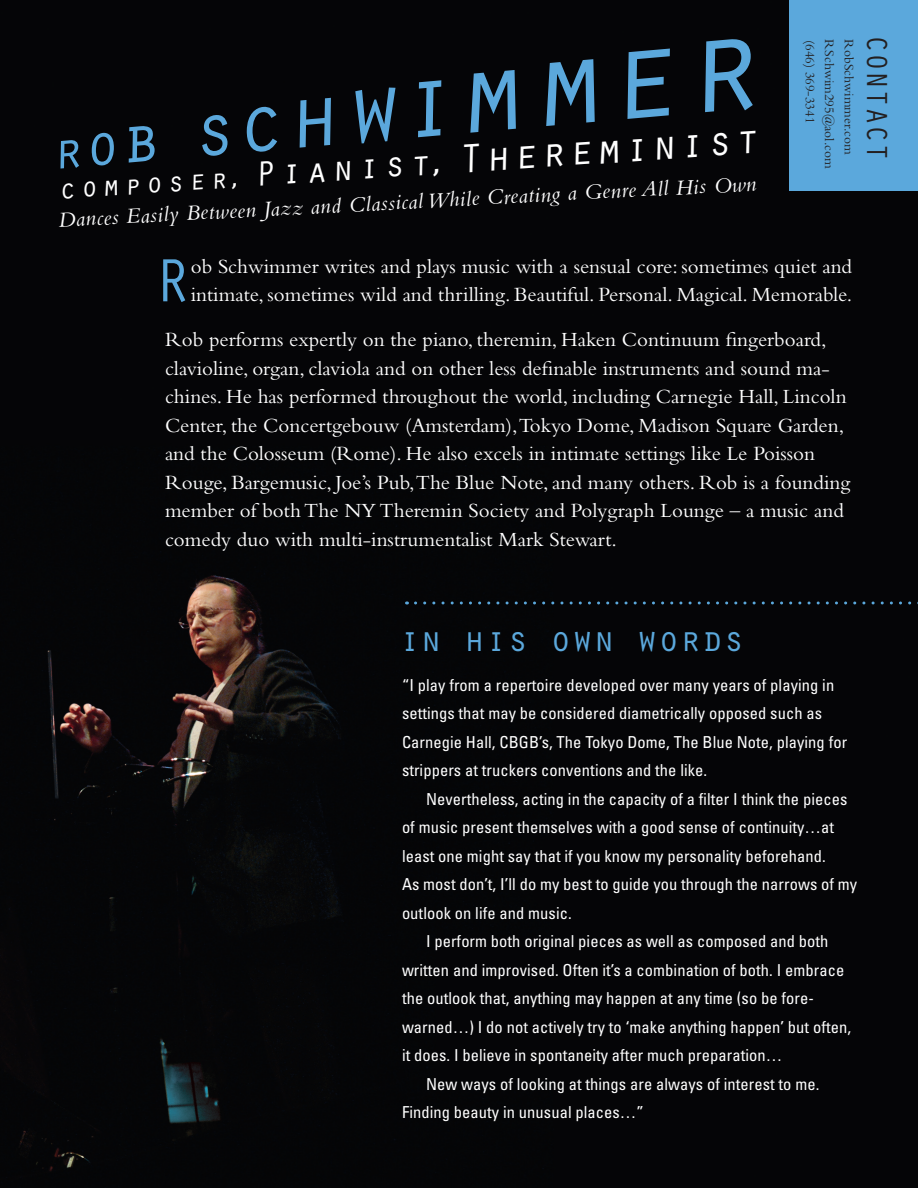
<style>
.page{position:relative;width:918px;height:1188px;background:#050507}
.page>*{position:absolute;margin:0;border:0;box-sizing:border-box;transform-origin:0 0}
.t1{font:62.85px "Orator Std";color:#5ba8dc}
.SchwimmerStyle{font:52.5px "Orator Std";color:#5ba8dc}
.SchwimmerStyle-2{font:42px "Orator Std";color:#fff}
.SchwimmerStyle-3{font:36px "Orator Std";color:#5ba8dc}
.SchwimmerStyle-4{font:30px "Orator Std";color:#231f20}
.t2{font:italic 22.5px "Bembo";color:#fff}
.t3{font:21px/28.5px "Bembo";color:#fff}
.t4{font:condensed 16.5px/28.5px "Univers";letter-spacing:.005em;color:#fff}
.t5{font:13.5px "Bembo";color:#231f20}
.s1{font-size:60px}
.s2{font-size:67.5px}
.s3{font-size:75px}
.s4{font-size:82.5px}
.s5{font-size:90px}
.s6{font-size:97.5px}
.s7{font-size:105px}
.s8{font-size:112.5px}
.s9{font-size:120px}
.s10{font-size:127.5px}
.s11{font-size:135px}
.s12{font-size:28.5px}
.s13{font-size:36px}
</style>
<div class="page">
<div style="left:789px;top:0;width:129px;height:190px;background:#5ba8dc"></div>
<div style="left:436px;top:936px;width:172px;height:144px;background:#050507"></div>
<svg style="left:416px;top:602px;width:502px;height:2px"></svg>
<p class="SchwimmerStyle" style="left:48px;top:115px;width:717px;rotate:-5deg">r<span class="s1">o</span><span class="s2">b</span> <span class="s3">s</span><span class="s4">c</span><span class="s5">h</span><span class="s6">w</span><span class="s7">i</span><span class="s8">m</span><span class="s9">m</span><span class="s10">e</span><span class="s11">r</span></p>
<p class="SchwimmerStyle-2" style="left:57px;top:157px;width:704px;rotate:-4deg"><span class="s12">composer,</span> <span class="s13">Pianist,</span> Thereminist</p>
<p class="t2" style="left:58px;top:207px;width:701px;rotate:-3deg">Dances Easily Between Jazz and Classical While Creating a Genre All His Own</p>
<p class="t5" style="left:818px;top:40px;width:85px;rotate:90deg">(646) 369-3341</p>
<p class="t5" style="left:837px;top:39px;width:131px;rotate:90deg">RSchwim295@aol.com</p>
<p class="t5" style="left:857px;top:39px;width:117px;rotate:90deg">RobSchwimmer.com</p>
<p class="SchwimmerStyle-4" style="left:899px;top:35px;width:127px;rotate:90deg">CONTACT</p>
<p class="t1" style="left:153px;top:236px;width:39px">R</p>
<p class="t3" style="left:191px;top:252px;width:663px">ob Schwimmer writes and plays music with a sensual core: sometimes quiet and intimate, sometimes wild and thrilling. Beautiful. Personal. Magical. Memorable.</p>
<p class="t3" style="left:165px;top:325px;width:687px">Rob performs expertly on the piano, theremin, Haken Continuum fingerboard, clavioline, organ, claviola and on other less definable instruments and sound ma&shy;chines. He has performed throughout the world, including Carnegie Hall, Lincoln Center, the Concertgebouw (Amsterdam),Tokyo Dome, Madison Square Garden, and the Colosseum (Rome). He also excels in intimate settings like Le Poisson Rouge, Bargemusic, Joe’s Pub,The Blue Note, and many others. Rob is a founding member of both The NY Theremin Society and Polygraph Lounge – a music and comedy duo with multi-instrumentalist Mark Stewart.</p>
<p class="SchwimmerStyle-3" style="left:399px;top:613px;width:347px">in his own words</p>
<p class="t4" style="left:402px;top:670px;width:447px">“I play from a repertoire developed over many years of playing in settings that may be considered diametrically opposed such as Carnegie Hall, CBGB’s, The Tokyo Dome, The Blue Note, playing for strippers at truckers conventions and the like.</p>
<p class="t4" style="left:402px;top:784px;width:457px;text-indent:24px">Nevertheless, acting in the capacity of a filter I think the pieces of music present themselves with a good sense of continuity…at least one might say that if you know my personality beforehand.<br>As most don’t, I’ll do my best to guide you through the narrows of my outlook on life and music.</p>
<p class="t4" style="left:402px;top:927px;width:451px;text-indent:24px">I perform both original pieces as well as composed and both written and improvised. Often it’s a combination of both. I embrace the outlook that, anything may happen at any time (so be fore&shy;warned…) I do not actively try to ‘make anything happen’ but often, it does. I believe in spontaneity after much preparation…</p>
<p class="t4" style="left:402px;top:1069px;width:419px;text-indent:24px">New ways of looking at things are always of interest to me.<br>Finding beauty in unusual places…”</p>
</div>
